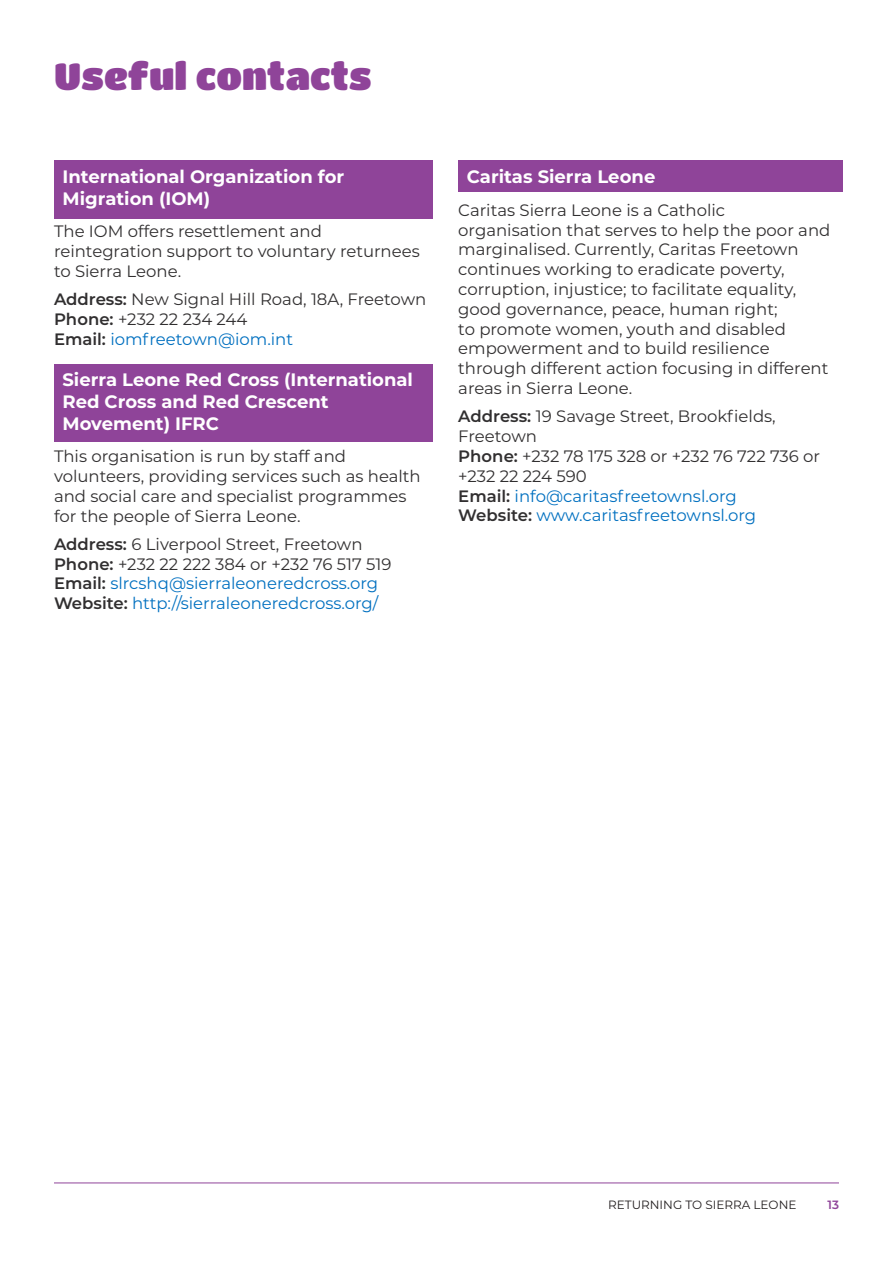
<style>
.page{position:relative;width:893px;height:1263px;background:#fff}
.page>*{position:absolute;margin:0;border:0;box-sizing:border-box;transform-origin:0 0}
.t1{font:37.5px "Titan One";color:#8f4499}
.t2{font:700 18px/21.6px "Montserrat";color:#fff}
.t3{font:16.5px/19.8px "Montserrat";color:#312f30}
.t4{font:16.5px/19.8px "Montserrat";color:#0070c0}
.t5{font:12px "Montserrat";color:#231f20}
.t6{font:600 12px "Montserrat";color:#8f4499}
.s1{font-weight:600}
.s2{color:#0070c0}
.s3{font-weight:600;color:#312f30}
.s4{color:#312f30}
</style>
<div class="page">
<hr style="left:54px;top:1182px;width:785px;height:1px;background:#8f4499">
<div style="left:54px;top:161px;width:379px;height:58px;background:#8f4499"></div>
<div style="left:54px;top:364px;width:379px;height:78px;background:#8f4499"></div>
<div style="left:458px;top:161px;width:385px;height:31px;background:#8f4499"></div>
<h1 class="t1" style="left:54px;top:54px;width:319px">Useful contacts</h1>
<p class="t2" style="left:63px;top:165px;width:283px">International Organization for<br>Migration (IOM)</p>
<p class="t3" style="left:54px;top:221px;width:367px">The IOM offers resettlement and reintegration support to voluntary returnees to Sierra Leone.</p>
<p class="t3" style="left:54px;top:289px;width:374px"><span class="s1">Address:</span> New Signal Hill Road, 18A, Freetown<br><span class="s1">Phone:</span> +232 22 234 244<br><span class="s1">Email:</span> <span class="s2">iomfreetown@iom.int</span></p>
<p class="t2" style="left:63px;top:368px;width:352px">Sierra Leone Red Cross (International<br>Red Cross and Red Crescent<br>Movement) IFRC</p>
<p class="t3" style="left:54px;top:446px;width:368px">This organisation is run by staff and volunteers, providing services such as health and social care and specialist programmes for the people of Sierra Leone.</p>
<p class="t4" style="left:54px;top:533px;width:339px"><span class="s3">Address:</span> <span class="s4">6 Liverpool Street, Freetown </span><span class="s3">Phone:</span> <span class="s4">+232 22 222 384 or +232 76 517 519<br></span><span class="s3">Email:</span> slrcshq@sierraleoneredcross.org <span class="s3">Website:</span> http://sierraleoneredcross.org/</p>
<p class="t2" style="left:467px;top:165px;width:190px">Caritas Sierra Leone</p>
<p class="t3" style="left:458px;top:199px;width:374px">Caritas Sierra Leone is a Catholic organisation that serves to help the poor and marginalised. Currently, Caritas Freetown continues working to eradicate poverty, corruption, injustice; to facilitate equality, good governance, peace, human right;<br>to promote women, youth and disabled empowerment and to build resilience through different action focusing in different areas in Sierra Leone.</p>
<p class="t3" style="left:458px;top:406px;width:363px"><span class="s1">Address:</span> 19 Savage Street, Brookfields,<br>Freetown<br><span class="s1">Phone:</span> +232 78 175 328 or +232 76 722 736 or +232 22 224 590<br><span class="s1">Email:</span> <span class="s2">info@caritasfreetownsl.org<br></span><span class="s1">Website:</span> <span class="s2">www.caritasfreetownsl.org</span></p>
<p class="t5" style="left:608px;top:1197px;width:190px">RETURNING TO SIERRA LEONE</p>
<p class="t6" style="left:827px;top:1196px;width:13px">13</p>
</div>
